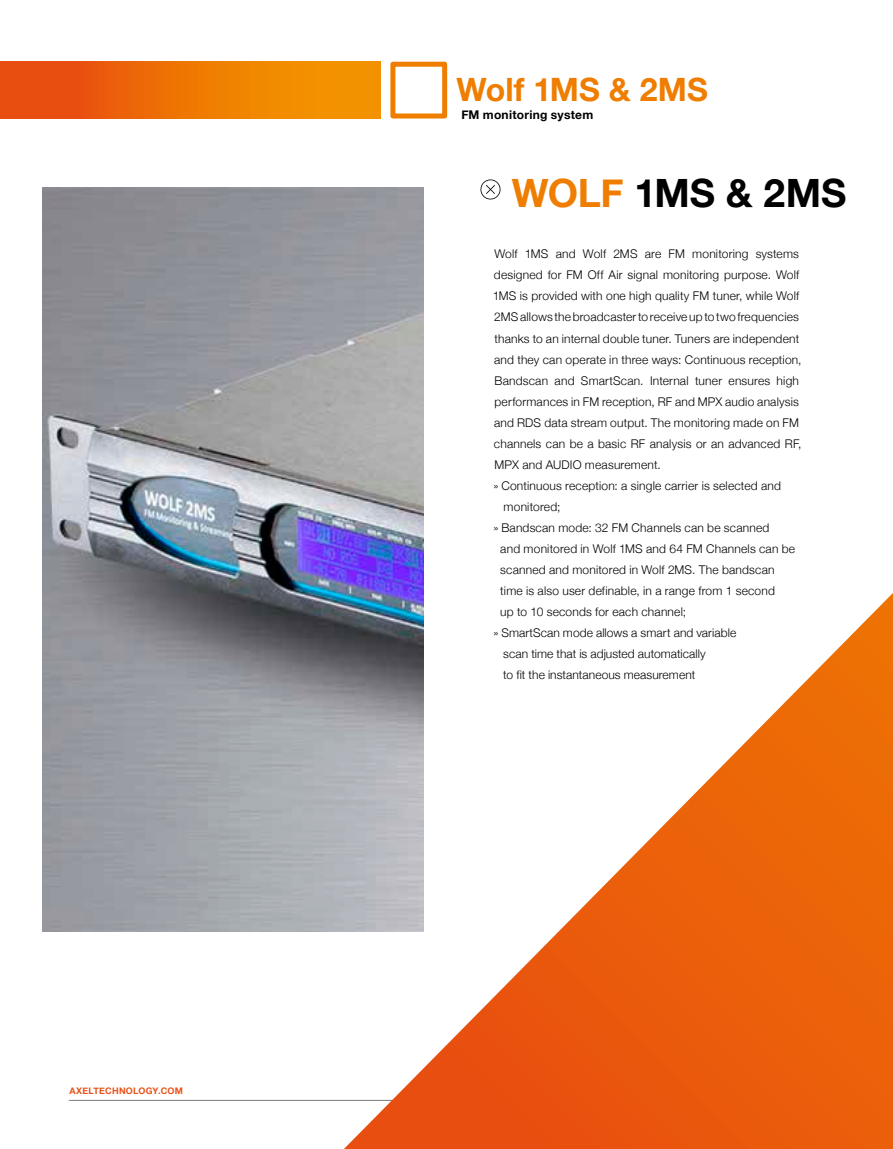
<style>
.page{position:relative;width:893px;height:1149px;background:#fff}
.page>*{position:absolute;margin:0;border:0;box-sizing:border-box;transform-origin:0 0}
.t1{font:700 39px "Helvetica Neue";letter-spacing:-.005em;color:#000}
.t2{font:700 32.1px "Helvetica Neue";letter-spacing:.005em;color:#ef7d00}
.t3{font:300 12px "Helvetica Neue";letter-spacing:.015em;color:#000}
.t4{font:700 12px "Helvetica Neue";letter-spacing:.02em;color:#000}
.t5{font:700 9px "Helvetica Neue";letter-spacing:.025em;color:#e9521a}
.s1{color:#ef7d00}
</style>
<div class="page">
<hr style="left:69px;top:1099px;width:751px;height:1px;background:#878786">
<svg style="left:480px;top:179px;width:20px;height:20px"></svg>
<div style="left:390px;top:62px;width:57px;height:56px;border:5px solid #ef7d00"></div>
<div style="left:0;top:62px;width:381px;height:56px;background:linear-gradient(to right,#e7470f,#f59f00)"></div>
<img style="left:43px;top:187px;width:380px;height:744px">
<svg style="left:344px;top:592px;width:549px;height:556px"></svg>
<p class="t5" style="left:69px;top:1083px;width:115px">AXELTECHNOLOGY.COM</p>
<h2 class="t2" style="left:457px;top:64px;width:253px">Wolf 1MS &amp; 2MS</h2>
<p class="t4" style="left:461px;top:106px;width:133px">FM monitoring system</p>
<h1 class="t1" style="left:512px;top:162px;width:336px"><span class="s1">WOLF</span> 1MS &amp; 2MS</h1>
<p class="t3" style="left:494px;top:244px;width:306px">Wolf 1MS and Wolf 2MS are FM monitoring systems</p>
<p class="t3" style="left:494px;top:265px;width:307px">designed for FM Off Air signal monitoring purpose. Wolf</p>
<p class="t3" style="left:493px;top:286px;width:308px">1MS is provided with one high quality FM tuner, while Wolf</p>
<p class="t3" style="left:494px;top:307px;width:306px">2MSallows the broadcaster to receive up to two frequencies</p>
<p class="t3" style="left:495px;top:328px;width:306px">thanks to an internal double tuner. Tuners are independent</p>
<p class="t3" style="left:494px;top:349px;width:309px">and they can operate in three ways: Continuous reception,</p>
<p class="t3" style="left:495px;top:370px;width:306px">Bandscan and SmartScan. Internal tuner ensures high</p>
<p class="t3" style="left:494px;top:391px;width:306px">performances in FM reception, RF and MPX audio analysis</p>
<p class="t3" style="left:494px;top:412px;width:306px">and RDS data stream output. The monitoring made on FM</p>
<p class="t3" style="left:494px;top:433px;width:309px">channels can be a basic RF analysis or an advanced RF,</p>
<p class="t3" style="left:495px;top:454px;width:168px">MPX and AUDIO measurement.</p>
<p class="t3" style="left:493px;top:475px;width:289px">» Continuous reception: a single carrier is selected and</p>
<p class="t3" style="left:504px;top:496px;width:58px">monitored;</p>
<p class="t3" style="left:493px;top:517px;width:277px">» Bandscan mode: 32 FM Channels can be scanned</p>
<p class="t3" style="left:500px;top:538px;width:296px">and monitored in Wolf 1MS and 64 FM Channels can be</p>
<p class="t3" style="left:500px;top:559px;width:276px">scanned and monitored in Wolf 2MS. The bandscan</p>
<p class="t3" style="left:500px;top:580px;width:276px">time is also user definable, in a range from 1 second</p>
<p class="t3" style="left:500px;top:601px;width:187px">up to 10 seconds for each channel;</p>
<p class="t3" style="left:493px;top:622px;width:244px">» SmartScan mode allows a smart and variable</p>
<p class="t3" style="left:503px;top:643px;width:204px">scan time that is adjusted automatically</p>
<p class="t3" style="left:503px;top:664px;width:194px">to fit the instantaneous measurement</p>
</div>
